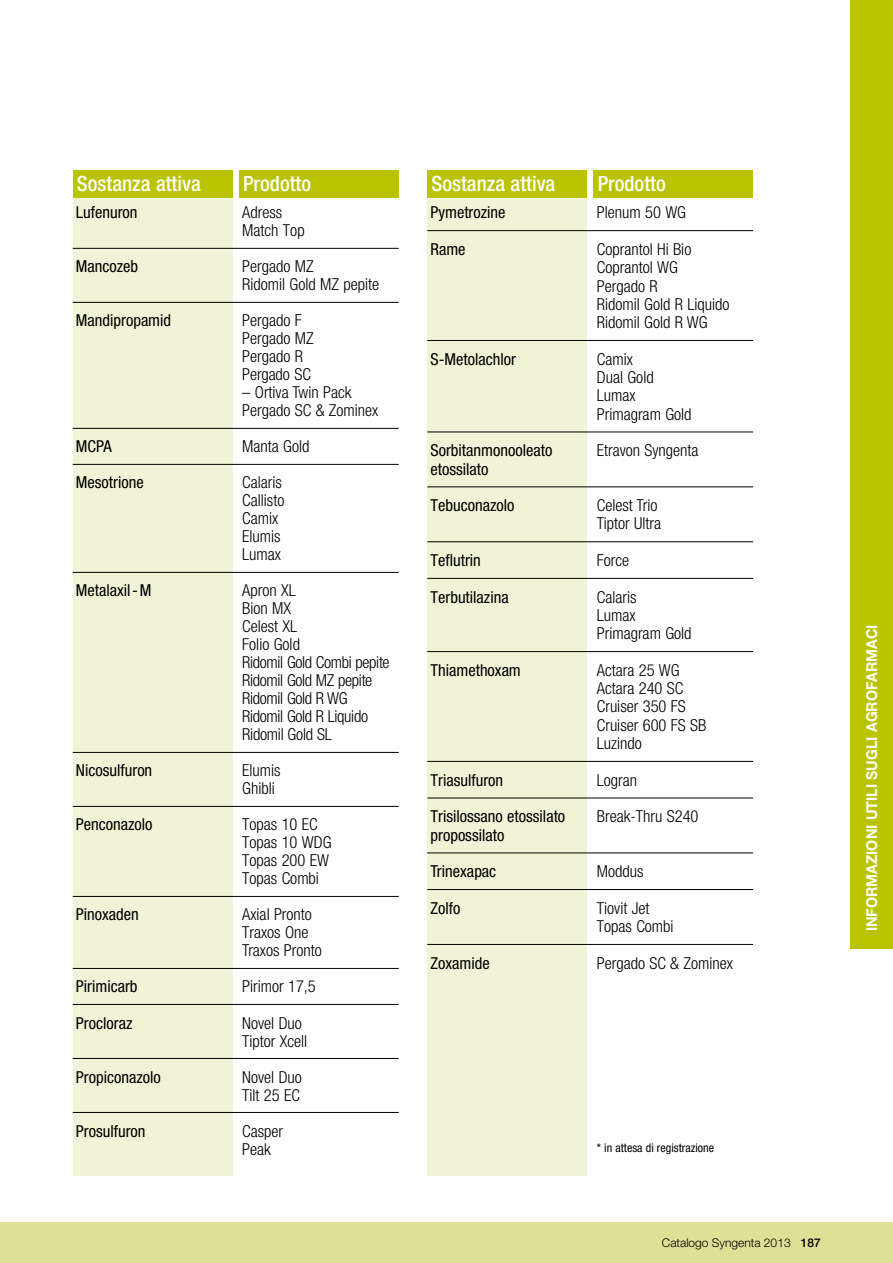
<style>
.page{position:relative;width:893px;height:1263px;background:#fff}
.page>*{position:absolute;margin:0;border:0;box-sizing:border-box;transform-origin:0 0}
.t1{font:500 condensed 21px "Helvetica Neue LT Std";color:#fff}
.t2{font:300 condensed 16.5px/18px "Helvetica Neue LT Std";color:#000}
.t3{font:condensed 16.5px "Helvetica Neue LT Std";color:#000}
.t4{font:300 condensed 16.5px/18px "Helvetica Neue LT Std";letter-spacing:-.02em;color:#000}
.t5{font:700 15px "Helvetica Neue LT Std";color:#fff;scale:.95 1}
.t6{font:condensed 12px "Helvetica Neue LT Std";color:#000}
.t7{font:300 12px "Helvetica Neue LT Std";color:#000}
.s1{font-weight:500}
</style>
<div class="page">
<div style="left:427px;top:170px;width:160px;height:1005px;background:#f1f3d7"></div>
<div style="left:427px;top:170px;width:160px;height:27px;background:#bac300"></div>
<div style="left:239px;top:170px;width:160px;height:27px;background:#bac300"></div>
<div style="left:73px;top:170px;width:159px;height:1005px;background:#f1f3d7"></div>
<div style="left:73px;top:170px;width:159px;height:27px;background:#bac300"></div>
<div style="left:593px;top:170px;width:160px;height:27px;background:#bac300"></div>
<hr style="left:427px;top:230px;width:326px;height:1px;background:#000">
<hr style="left:427px;top:340px;width:326px;height:1px;background:#000">
<hr style="left:427px;top:432px;width:326px;height:1px;background:#000">
<hr style="left:427px;top:486px;width:326px;height:1px;background:#000">
<hr style="left:427px;top:541px;width:326px;height:1px;background:#000">
<hr style="left:427px;top:578px;width:326px;height:1px;background:#000">
<hr style="left:427px;top:651px;width:326px;height:1px;background:#000">
<hr style="left:427px;top:761px;width:326px;height:1px;background:#000">
<hr style="left:427px;top:798px;width:326px;height:1px;background:#000">
<hr style="left:427px;top:852px;width:326px;height:1px;background:#000">
<hr style="left:427px;top:889px;width:326px;height:1px;background:#000">
<hr style="left:427px;top:944px;width:326px;height:1px;background:#000">
<hr style="left:73px;top:248px;width:326px;height:1px;background:#000">
<hr style="left:73px;top:302px;width:326px;height:1px;background:#000">
<hr style="left:73px;top:428px;width:326px;height:1px;background:#000">
<hr style="left:73px;top:464px;width:326px;height:1px;background:#000">
<hr style="left:73px;top:572px;width:326px;height:1px;background:#000">
<hr style="left:73px;top:752px;width:326px;height:1px;background:#000">
<hr style="left:73px;top:806px;width:326px;height:1px;background:#000">
<hr style="left:73px;top:896px;width:326px;height:1px;background:#000">
<hr style="left:73px;top:968px;width:326px;height:1px;background:#000">
<hr style="left:73px;top:1004px;width:326px;height:1px;background:#000">
<hr style="left:73px;top:1058px;width:326px;height:1px;background:#000">
<hr style="left:73px;top:1112px;width:326px;height:1px;background:#000">
<div style="left:0;top:1222px;width:893px;height:41px;background:#dde095"></div>
<div style="left:850px;top:0;width:43px;height:948px;background:#bac300"></div>
<p class="t1" style="left:77px;top:171px;width:125px">Sostanza attiva</p>
<p class="t1" style="left:243px;top:171px;width:70px">Prodotto</p>
<p class="t1" style="left:432px;top:171px;width:125px">Sostanza attiva</p>
<p class="t1" style="left:598px;top:171px;width:70px">Prodotto</p>
<p class="t3" style="left:430px;top:203px;width:77px">Pymetrozine</p>
<p class="t2" style="left:597px;top:203px;width:91px">Plenum 50 WG</p>
<p class="t3" style="left:430px;top:240px;width:37px">Rame</p>
<p class="t2" style="left:597px;top:240px;width:134px">Coprantol Hi Bio<br>Coprantol WG<br>Pergado R<br>Ridomil Gold R Liquido<br>Ridomil Gold R WG</p>
<p class="t3" style="left:430px;top:349px;width:87px">S-Metolachlor</p>
<p class="t2" style="left:597px;top:350px;width:96px">Camix<br>Dual Gold<br>Lumax<br>Primagram Gold</p>
<p class="t3" style="left:430px;top:441px;width:123px">Sorbitanmonooleato</p>
<p class="t2" style="left:597px;top:441px;width:103px">Etravon Syngenta</p>
<p class="t3" style="left:430px;top:459px;width:60px">etossilato</p>
<p class="t3" style="left:430px;top:496px;width:86px">Tebuconazolo</p>
<p class="t2" style="left:597px;top:496px;width:66px">Celest Trio<br>Tiptor Ultra</p>
<p class="t3" style="left:430px;top:551px;width:52px">Teflutrin</p>
<p class="t2" style="left:597px;top:551px;width:34px">Force</p>
<p class="t3" style="left:430px;top:587px;width:80px">Terbutilazina</p>
<p class="t2" style="left:597px;top:587px;width:96px">Calaris<br>Lumax<br>Primagram Gold</p>
<p class="t3" style="left:430px;top:660px;width:92px">Thiamethoxam</p>
<p class="t2" style="left:597px;top:661px;width:111px">Actara 25 WG<br>Actara 240 SC<br>Cruiser 350 FS<br>Cruiser 600 FS SB<br>Luzindo</p>
<p class="t3" style="left:430px;top:770px;width:74px">Triasulfuron</p>
<p class="t2" style="left:597px;top:771px;width:42px">Logran</p>
<p class="t3" style="left:430px;top:807px;width:136px">Trisilossano etossilato</p>
<p class="t2" style="left:597px;top:807px;width:103px">Break-Thru S240</p>
<p class="t3" style="left:430px;top:825px;width:75px">propossilato</p>
<p class="t3" style="left:430px;top:862px;width:67px">Trinexapac</p>
<p class="t2" style="left:597px;top:862px;width:48px">Moddus</p>
<p class="t3" style="left:430px;top:898px;width:31px">Zolfo</p>
<p class="t2" style="left:597px;top:899px;width:78px">Tiovit Jet<br>Topas Combi</p>
<p class="t3" style="left:430px;top:953px;width:61px">Zoxamide</p>
<p class="t2" style="left:597px;top:954px;width:138px">Pergado SC &amp; Zominex</p>
<p class="t3" style="left:76px;top:203px;width:63px">Lufenuron</p>
<p class="t2" style="left:242px;top:203px;width:64px">Adress<br>Match Top</p>
<p class="t3" style="left:76px;top:257px;width:64px">Mancozeb</p>
<p class="t2" style="left:242px;top:257px;width:139px">Pergado MZ<br>Ridomil Gold MZ pepite</p>
<p class="t3" style="left:76px;top:311px;width:97px">Mandipropamid</p>
<p class="t2" style="left:242px;top:311px;width:73px">Pergado F<br>Pergado MZ<br>Pergado R<br>Pergado SC</p>
<p class="t2" style="left:242px;top:383px;width:138px">– Ortiva Twin Pack<br>Pergado SC &amp; Zominex</p>
<p class="t3" style="left:76px;top:437px;width:37px">MCPA</p>
<p class="t2" style="left:242px;top:437px;width:69px">Manta Gold</p>
<p class="t3" style="left:76px;top:473px;width:69px">Mesotrione</p>
<p class="t2" style="left:242px;top:473px;width:44px">Calaris<br>Callisto<br>Camix<br>Elumis<br>Lumax</p>
<p class="t3" style="left:76px;top:581px;width:77px">Metalaxil-M</p>
<p class="t4" style="left:242px;top:581px;width:149px">Apron XL<br>Bion MX<br>Celest XL<br>Folio Gold<br>Ridomil Gold Combi pepite<br>Ridomil Gold MZ pepite<br>Ridomil Gold R WG<br>Ridomil Gold R Liquido<br>Ridomil Gold SL</p>
<p class="t3" style="left:76px;top:761px;width:78px">Nicosulfuron</p>
<p class="t2" style="left:242px;top:761px;width:40px">Elumis<br>Ghibli</p>
<p class="t3" style="left:76px;top:815px;width:78px">Penconazolo</p>
<p class="t2" style="left:242px;top:815px;width:91px">Topas 10 EC<br>Topas 10 WDG<br>Topas 200 EW<br>Topas Combi</p>
<p class="t3" style="left:76px;top:905px;width:64px">Pinoxaden</p>
<p class="t2" style="left:242px;top:905px;width:81px">Axial Pronto<br>Traxos One<br>Traxos Pronto</p>
<p class="t3" style="left:76px;top:977px;width:63px">Pirimicarb</p>
<p class="t2" style="left:242px;top:977px;width:75px">Pirimor 17,5</p>
<p class="t3" style="left:76px;top:1013px;width:58px">Procloraz</p>
<p class="t2" style="left:242px;top:1013px;width:67px">Novel Duo<br>Tiptor Xcell</p>
<p class="t3" style="left:76px;top:1067px;width:86px">Propiconazolo</p>
<p class="t2" style="left:242px;top:1067px;width:61px">Novel Duo<br>Tilt 25 EC</p>
<p class="t3" style="left:76px;top:1121px;width:71px">Prosulfuron</p>
<p class="t2" style="left:242px;top:1121px;width:42px">Casper<br>Peak</p>
<p class="t6" style="left:597px;top:1140px;width:119px">* in attesa di registrazione</p>
<p class="t7" style="left:662px;top:1235px;width:160px">Catalogo Syngenta 2013 <span class="s1">187</span></p>
<p class="t5" style="left:862px;top:931px;width:325px;rotate:-90deg">INFORMAZIONI UTILI SUGLI AGROFARMACI</p>
</div>
